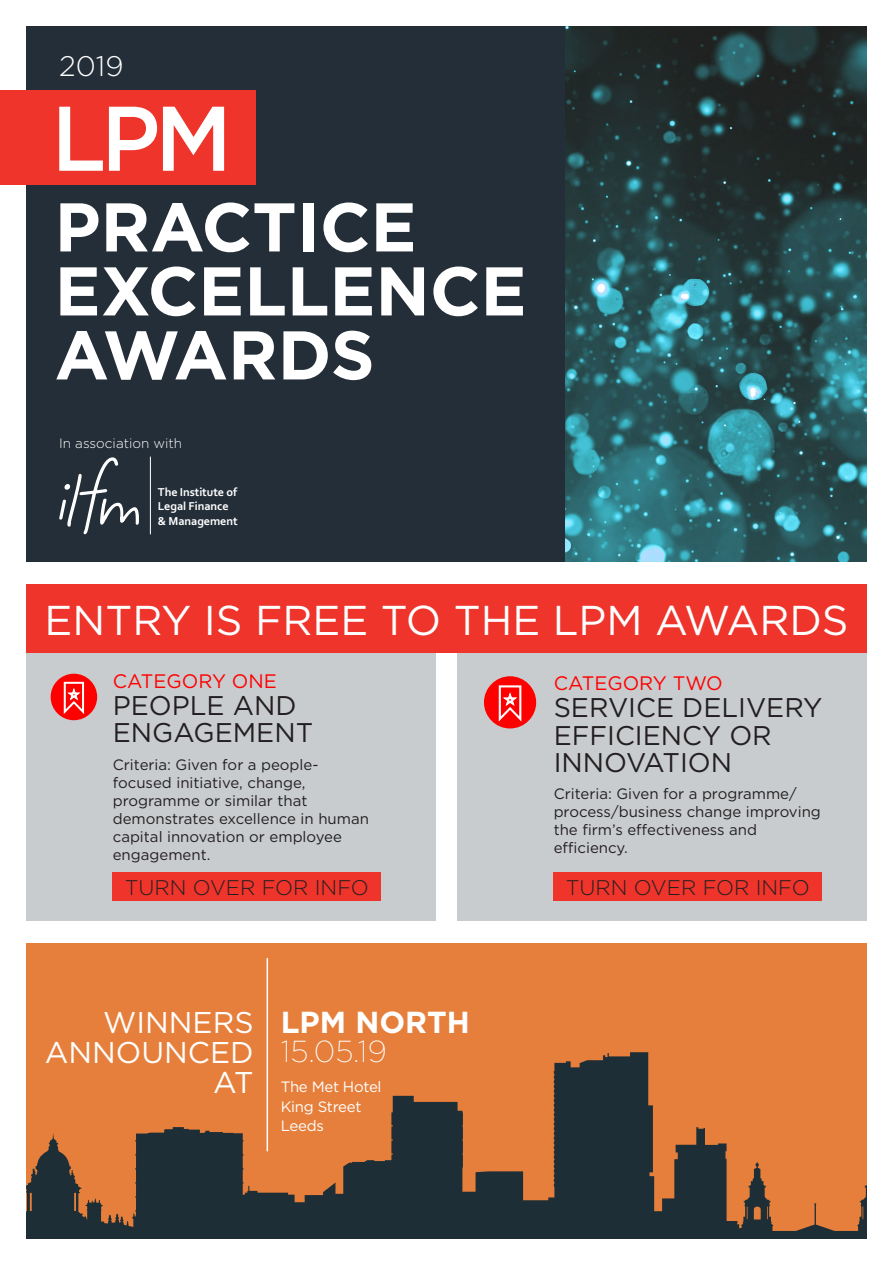
<style>
.page{position:relative;width:893px;height:1263px;background:#fff}
.page>*{position:absolute;margin:0;border:0;box-sizing:border-box;transform-origin:0 0}
.t1{font:700 68.7px/64.1px "Gotham";color:#fff}
.t2{font:41.7px "Gotham";color:#fff}
.t3{font:700 30.3px "Gotham";color:#fff}
.t4{font:200 30.3px "Gotham";color:#fff}
.t5{font:30px/30px "Gotham";color:#fff;text-align:right}
.t6{font:300 28.35px "Gotham";color:#fff}
.t7{font:27px/27px "Gotham";color:#231f20}
.t8{font:300 21.15px "Gotham";color:#231f20}
.t9{font:19.5px "Gotham";color:#f00}
.t10{font:15px/18px "Gotham";color:#231f20}
.t11{font:15px/19.8px "Gotham";letter-spacing:-.02em;color:#fff}
.t12{font:300 13.5px "Gotham";color:#fff}
.t13{font:700 12px/14.4px "Corbel";letter-spacing:-.005em;color:#fff}
</style>
<div class="page">
<img style="left:565px;top:26px;width:302px;height:536px">
<div style="left:26px;top:584px;width:841px;height:69px;background:#ee342b"></div>
<div style="left:26px;top:26px;width:539px;height:536px;background:#242e38"></div>
<div style="left:0;top:91px;width:256px;height:94px;background:#ee342b"></div>
<svg style="left:59px;top:107px;width:165px;height:64px"></svg>
<hr style="left:150px;top:457px;width:1px;height:77px;background:#fff">
<svg style="left:59px;top:457px;width:80px;height:77px"></svg>
<div style="left:26px;top:943px;width:841px;height:295px;background:#e67f3b"></div>
<svg style="left:26px;top:1052px;width:841px;height:186px"></svg>
<hr style="left:267px;top:958px;width:1px;height:193px;background:#fff">
<div style="left:26px;top:653px;width:409px;height:268px;background:#c9cccf"></div>
<div style="left:113px;top:873px;width:268px;height:28px;background:#ee342b"></div>
<div style="left:51px;top:674px;width:46px;height:46px;background:#f00;border-radius:50%"></div>
<svg style="left:64px;top:682px;width:20px;height:32px"></svg>
<div style="left:458px;top:653px;width:409px;height:268px;background:#c9cccf"></div>
<div style="left:484px;top:676px;width:52px;height:52px;background:#f00;border-radius:50%"></div>
<svg style="left:499px;top:685px;width:22px;height:36px"></svg>
<div style="left:554px;top:873px;width:268px;height:28px;background:#ee342b"></div>
<p class="t6" style="left:59px;top:48px;width:66px">2019</p>
<p class="t1" style="left:55px;top:195px;width:473px">PRACTICE<br>EXCELLENCE<br>AWARDS</p>
<p class="t12" style="left:59px;top:434px;width:124px">In association with</p>
<p class="t13" style="left:158px;top:484px;width:81px">The Institute of<br>Legal Finance &amp; Management</p>
<p class="t2" style="left:45px;top:593px;width:805px">ENTRY IS FREE TO THE LPM AWARDS</p>
<p class="t9" style="left:113px;top:669px;width:166px">CATEGORY ONE</p>
<p class="t7" style="left:113px;top:691px;width:202px">PEOPLE AND<br>ENGAGEMENT</p>
<p class="t10" style="left:113px;top:755px;width:258px">Criteria: Given for a people&shy;focused initiative, change, programme or similar that demonstrates excellence in human capital innovation or employee engagement.</p>
<p class="t8" style="left:125px;top:874px;width:246px">TURN OVER FOR INFO</p>
<p class="t5" style="left:45px;top:1007px;width:210px">WINNERS<br>ANNOUNCED<br>AT</p>
<p class="t3" style="left:281px;top:1002px;width:191px">LPM NORTH</p>
<p class="t4" style="left:281px;top:1033px;width:108px">15.05.19</p>
<p class="t11" style="left:281px;top:1076px;width:102px">The Met Hotel<br>King Street<br>Leeds</p>
<p class="t9" style="left:554px;top:671px;width:171px">CATEGORY TWO</p>
<p class="t7" style="left:554px;top:694px;width:270px">SERVICE DELIVERY<br>EFFICIENCY OR<br>INNOVATION</p>
<p class="t10" style="left:554px;top:784px;width:269px">Criteria: Given for a programme/ process/business change improving the firm’s effectiveness and efficiency.</p>
<p class="t8" style="left:566px;top:874px;width:246px">TURN OVER FOR INFO</p>
</div>
